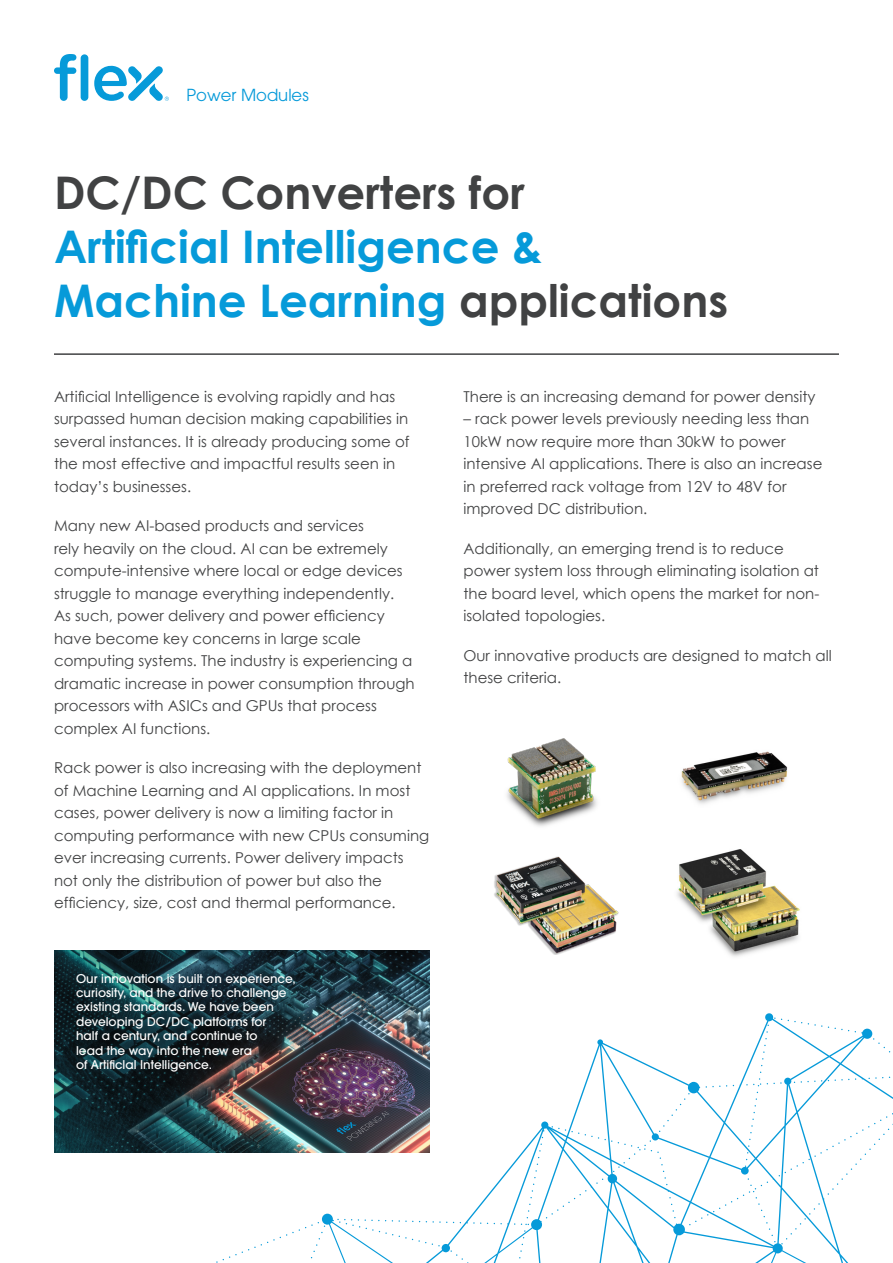
<style>
.page{position:relative;width:893px;height:1263px;background:#fff}
.page>*{position:absolute;margin:0;border:0;box-sizing:border-box;transform-origin:0 0}
.t1{font:700 45px/54px "Century Gothic";color:#069ad9}
.t2{font:700 45px "Century Gothic";color:#414243}
.t3{font:16.5px "ITC Avant Garde Pro";color:#069ad9}
.Body_Copy{font:15px/22.5px "Century Gothic";color:#414243}
.t4{font:500 12px/14.4px "ITC Avant Garde Pro";color:#fff}
.s1{color:#414243}
</style>
<div class="page">
<svg style="left:54px;top:54px;width:22px;height:47px"></svg>
<div style="left:81px;top:54px;width:7px;height:47px;background:#069ad9;border-radius:4px"></div>
<svg style="left:94px;top:65px;width:75px;height:36px"></svg>
<svg style="left:420px;top:1013px;width:473px;height:250px"></svg>
<svg style="left:216px;top:1214px;width:265px;height:49px"></svg>
<hr style="left:54px;top:353px;width:785px;height:2px;background:#414243">
<img style="left:54px;top:950px;width:375px;height:202px">
<img style="left:681px;top:751px;width:107px;height:53px">
<img style="left:494px;top:856px;width:125px;height:98px">
<img style="left:507px;top:738px;width:90px;height:89px">
<img style="left:677px;top:849px;width:123px;height:108px">
<p class="t3" style="left:186px;top:85px;width:124px">Power Modules</p>
<p class="t2" style="left:54px;top:158px;width:472px">DC/DC Converters for</p>
<p class="t1" style="left:54px;top:217px;width:676px">Artificial Intelligence &amp;<br>Machine Learning <span class="s1">applications</span></p>
<p class="Body_Copy" style="left:54px;top:385px;width:357px">Artificial Intelligence is evolving rapidly and has surpassed human decision making capabilities in several instances. It is already producing some of the most effective and impactful results seen in today’s businesses.</p>
<p class="Body_Copy" style="left:54px;top:514px;width:362px">Many new AI-based products and services<br>rely heavily on the cloud. AI can be extremely compute-intensive where local or edge devices struggle to manage everything independently.<br>As such, power delivery and power efficiency have become key concerns in large scale computing systems. The industry is experiencing a dramatic increase in power consumption through processors with ASICs and GPUs that process complex AI functions.</p>
<p class="Body_Copy" style="left:54px;top:756px;width:377px">Rack power is also increasing with the deployment of Machine Learning and AI applications. In most cases, power delivery is now a limiting factor in computing performance with new CPUs consuming ever increasing currents. Power delivery impacts not only the distribution of power but also the efficiency, size, cost and thermal performance.</p>
<p class="t4" style="left:76px;top:971px;width:221px">Our innovation is built on experience, curiosity, and the drive to challenge existing standards. We have been developing DC/DC platforms for</p>
<p class="t4" style="left:76px;top:1028px;width:183px">half a century, and continue to</p>
<p class="t4" style="left:76px;top:1043px;width:177px">lead the way into the new era of Artificlal Intelligence.</p>
<p class="Body_Copy" style="left:463px;top:385px;width:354px">There is an increasing demand for power density</p>
<p class="Body_Copy" style="left:463px;top:407px;width:360px">– rack power levels previously needing less than 10kW now require more than 30kW to power intensive AI applications. There is also an increase in preferred rack voltage from 12V to 48V for improved DC distribution.</p>
<p class="Body_Copy" style="left:463px;top:537px;width:357px">Additionally, an emerging trend is to reduce power system loss through eliminating isolation at the board level, which opens the market for non&shy;isolated topologies.</p>
<p class="Body_Copy" style="left:463px;top:644px;width:370px">Our innovative products are designed to match all these criteria.</p>
</div>
